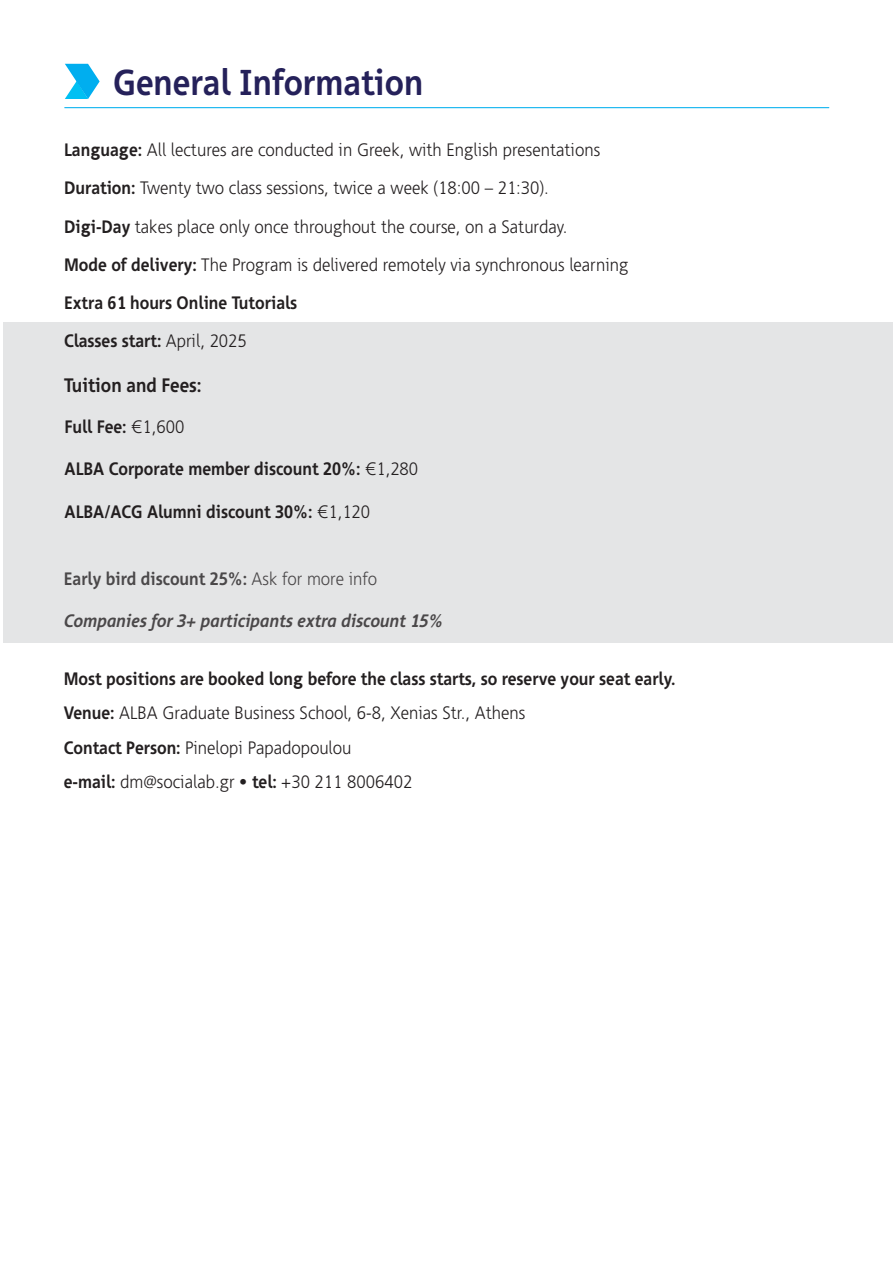
<style>
.page{position:relative;width:893px;height:1263px;background:#fff}
.page>*{position:absolute;margin:0;border:0;box-sizing:border-box;transform-origin:0 0}
.t1{font:700 36px "PF Index";color:#25215a}
.t2{font:700 19.5px "PF Index";color:#231f20}
.t3{font:700 18px/34.3px "PF Index";color:#231f20}
.t4{font:300 18px/38.2px "PF Index";color:#231f20}
.t5{font:italic 700 18px "PF Index";color:#231f20}
.s1{font-weight:700}
.s2{font-weight:300}
</style>
<div class="page">
<div style="left:3px;top:322px;width:890px;height:321px;background:#e4e5e6"></div>
<svg style="left:65px;top:64px;width:35px;height:35px"></svg>
<hr style="left:64px;top:107px;width:765px;height:1px;background:#00aeef">
<h1 class="t1" style="left:113px;top:61px;width:312px">General Information</h1>
<p class="t4" style="left:64px;top:131px;width:566px"><span class="s1">Language:</span> All lectures are conducted in Greek, with English presentations <span class="s1">Duration:</span> Twenty two class sessions, twice a week (18:00 – 21:30).<br><span class="s1">Digi-Day</span> takes place only once throughout the course, on a Saturday.<br><span class="s1">Mode of delivery:</span> The Program is delivered remotely via synchronous learning <span class="s1">Εxtra 61 hours Online Tutorials<br>Classes start:</span> April, 2025</p>
<p class="t2" style="left:64px;top:374px;width:139px">Tuition and Fees:</p>
<p class="t3" style="left:65px;top:409px;width:121px">Full Fee: <span class="s2">€1,600</span></p>
<p class="t3" style="left:65px;top:452px;width:355px">ALBA Corporate member discount 20%: <span class="s2">€1,280</span></p>
<p class="t3" style="left:65px;top:495px;width:307px">ALBA/ACG Alumni discount 30%: <span class="s2">€1,120</span></p>
<p class="t3" style="left:64px;top:561px;width:315px">Early bird discount 25%: <span class="s2">Ask for more info</span></p>
<p class="t5" style="left:64px;top:611px;width:381px">Companies for 3+ participants extra discount 15%</p>
<p class="t3" style="left:64px;top:661px;width:613px">Most positions are booked long before the class starts, so reserve your seat early.<br>Venue: <span class="s2">ALBA Graduate Business School, 6-8, Xenias Str., Athens<br></span>Contact Person: <span class="s2">Pinelopi Papadopoulou<br></span>e-mail: <span class="s2">dm@socialab.gr •</span> tel: <span class="s2">+30 211 8006402</span></p>
</div>
